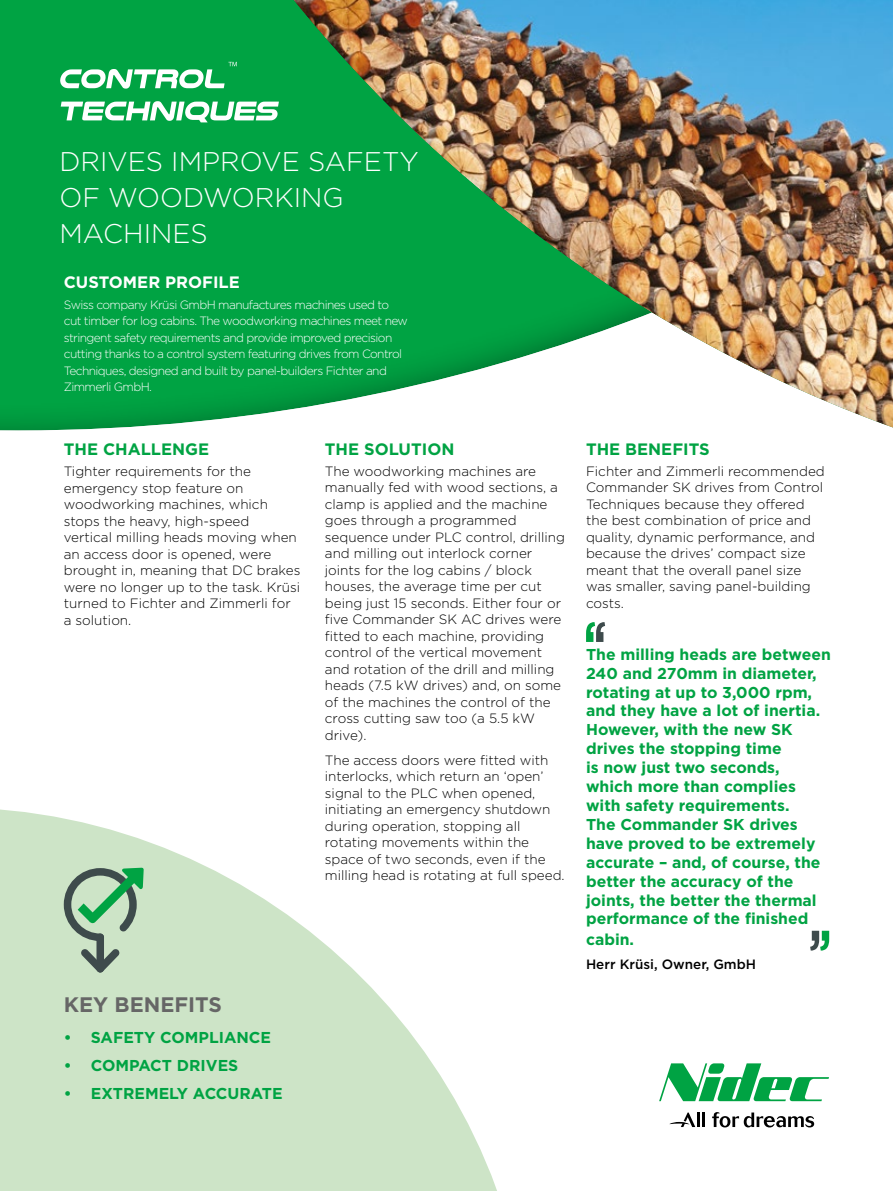
<style>
.page{position:relative;width:893px;height:1191px;background:#fff}
.page>*{position:absolute;margin:0;border:0;box-sizing:border-box;transform-origin:0 0}
.t1{font:300 27px/36px "Gotham";color:#fff}
.t2{font:700 21px "Gotham";color:#666}
.t3{font:700 16.5px "Gotham";color:#00a343}
.t4{font:700 16.5px "Gotham";color:#fff}
.t5{font:700 15.75px/18.9px "Gotham";color:#00a343}
.t6{font:300 13.5px/16.5px "Gotham";color:#000}
.t7{font:500 13.5px "Gotham";color:#000}
.t8{font:300 12px/16.5px "Gotham";letter-spacing:-.05em;color:#fff}
</style>
<div class="page">
<svg style="left:0;top:809px;width:497px;height:382px;fill:#cde4c7"></svg>
<svg style="left:659px;top:1063px;width:170px;height:38px"></svg>
<svg style="left:712px;top:1112px;width:102px;height:15px"></svg>
<hr style="left:697px;top:1112px;width:3px;height:15px;background:#000">
<hr style="left:702px;top:1112px;width:3px;height:15px;background:#000">
<svg style="left:669px;top:1112px;width:26px;height:15px"></svg>
<div style="left:0;top:0;width:893px;height:431px;background:#00a343"></div>
<div style="left:204px;top:0;width:689px;height:496px;background:#000;opacity:.84"></div>
<svg style="left:61px;top:101px;width:218px;height:21px"></svg>
<svg style="left:60px;top:62px;width:177px;height:27px"></svg>
<div style="left:96px;top:933px;width:8px;height:39px;background:#3e4b4c;border-radius:4px"></div>
<svg style="left:81px;top:948px;width:39px;height:24px"></svg>
<svg style="left:64px;top:867px;width:80px;height:74px;background:#8db797"></svg>
<svg style="left:586px;top:622px;width:19px;height:20px"></svg>
<svg style="left:810px;top:930px;width:19px;height:20px"></svg>
<h1 class="t1" style="left:60px;top:143px;width:361px">DRIVES IMPROVE SAFETY<br>OF WOODWORKING<br>MACHINES</h1>
<p class="t4" style="left:64px;top:272px;width:178px">CUSTOMER PROFILE</p>
<p class="t8" style="left:64px;top:296px;width:346px">Swiss company Krüsi GmbH manufactures machines used to cut timber for log cabins. The woodworking machines meet new stringent safety requirements and provide improved precision cutting thanks to a control system featuring drives from Control Techniques, designed and built by panel-builders Fichter and Zimmerli GmbH.</p>
<p class="t3" style="left:64px;top:440px;width:147px">THE CHALLENGE</p>
<p class="t6" style="left:64px;top:463px;width:238px">Tighter requirements for the emergency stop feature on woodworking machines, which stops the heavy, high-speed vertical milling heads moving when an access door is opened, were brought in, meaning that DC brakes were no longer up to the task. Krüsi turned to Fichter and Zimmerli for a solution.</p>
<p class="t3" style="left:325px;top:440px;width:131px">THE SOLUTION</p>
<p class="t6" style="left:325px;top:462px;width:242px">The woodworking machines are manually fed with wood sections, a clamp is applied and the machine goes through a programmed sequence under PLC control, drilling and milling out interlock corner joints for the log cabins / block houses, the average time per cut being just 15 seconds. Either four or five Commander SK AC drives were fitted to each machine, providing control of the vertical movement and rotation of the drill and milling heads (7.5 kW drives) and, on some of the machines the control of the cross cutting saw too (a 5.5 kW drive).</p>
<p class="t6" style="left:325px;top:751px;width:241px">The access doors were fitted with interlocks, which return an ‘open’ signal to the PLC when opened, initiating an emergency shutdown during operation, stopping all rotating movements within the space of two seconds, even if the milling head is rotating at full speed.</p>
<h2 class="t2" style="left:64px;top:992px;width:160px">KEY BENEFITS</h2>
<p class="t5" style="left:64px;top:1027px;width:209px">• SAFETY COMPLIANCE</p>
<p class="t5" style="left:64px;top:1055px;width:176px">• COMPACT DRIVES</p>
<p class="t5" style="left:64px;top:1083px;width:220px">• EXTREMELY ACCURATE</p>
<p class="t3" style="left:586px;top:440px;width:125px">THE BENEFITS</p>
<p class="t6" style="left:586px;top:462px;width:240px">Fichter and Zimmerli recommended<br>Commander SK drives from Control<br>Techniques because they offered the best combination of price and quality, dynamic performance, and because the drives’ compact size meant that the overall panel size was smaller, saving panel-building costs.</p>
<p class="t5" style="left:586px;top:644px;width:246px">The milling heads are between<br>240 and 270mm in diameter, rotating at up to 3,000 rpm, and they have a lot of inertia.<br>However, with the new SK drives the stopping time<br>is now just two seconds,<br>which more than complies with safety requirements.<br>The Commander SK drives have proved to be extremely accurate – and, of course, the better the accuracy of the joints, the better the thermal performance of the finished</p>
<p class="t5" style="left:586px;top:930px;width:50px">cabin.</p>
<p class="t7" style="left:586px;top:956px;width:172px">Herr Krüsi, Owner, GmbH</p>
</div>
